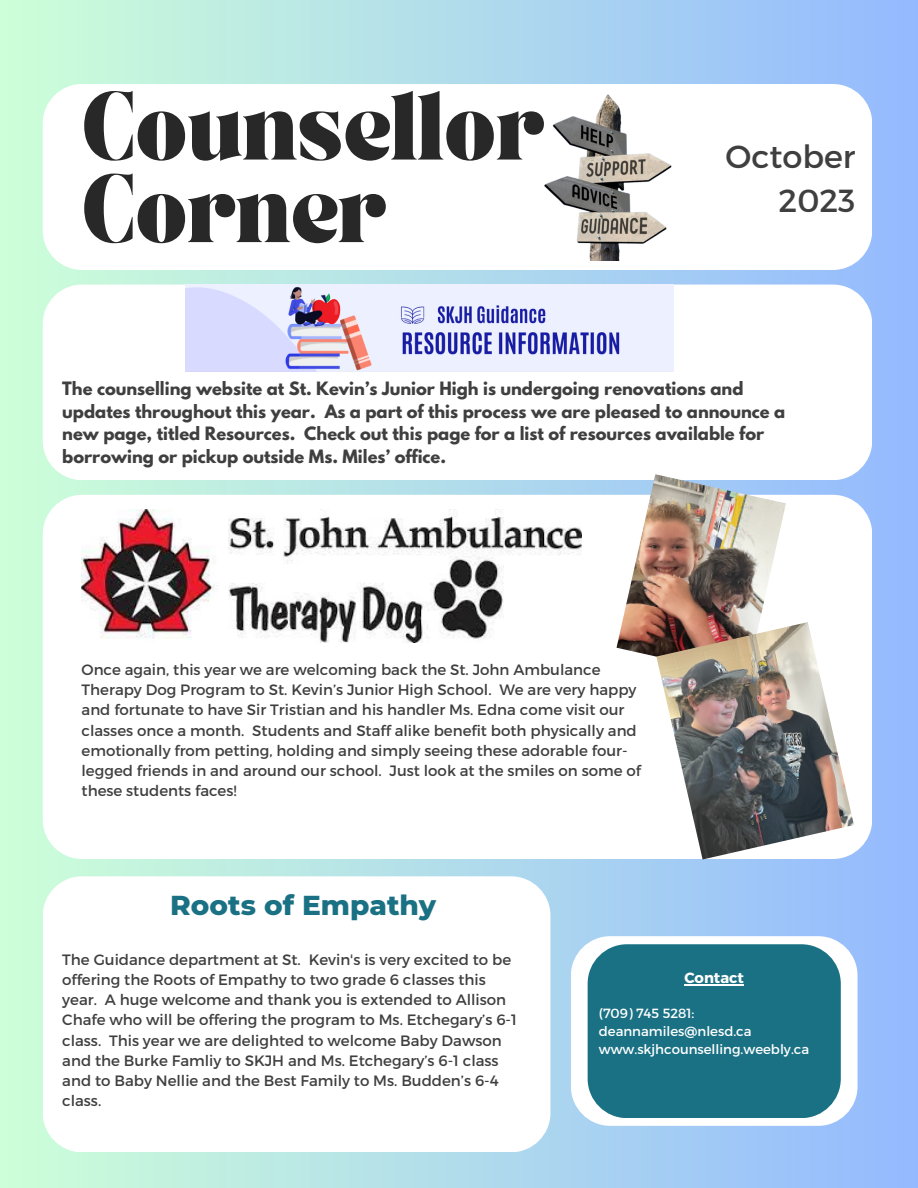
<style>
.page{position:relative;width:918px;height:1188px;background:#fff}
.page>*{position:absolute;margin:0;border:0;box-sizing:border-box;transform-origin:0 0}
.t1{font:700 59.1px/82.5px "TANASHFORD";color:#292828}
.t2{font:31.95px "Montserrat";color:#403f3f}
.t3{font:800 27.9px "Montserrat";color:#1a7184}
.t4{font:700 16.35px/22.5px "League Spartan";color:#403f3f}
.t5{font:15px/20.2px "Montserrat";color:#403f3f}
.t6{font:700 14.85px "Montserrat";color:#fff}
.t7{font:13.35px "Montserrat";color:#fff}
</style>
<div class="page">
<div style="left:0;top:0;width:918px;height:1188px;background:linear-gradient(to right,#ceffd8,#95baff)"></div>
<div style="left:43px;top:84px;width:829px;height:186px;background:#fff;border-radius:39px"></div>
<div style="left:43px;top:285px;width:829px;height:195px;background:#fff;border-radius:39px"></div>
<div style="left:43px;top:495px;width:829px;height:364px;background:#fff;border-radius:39px"></div>
<div style="left:571px;top:936px;width:287px;height:190px;background:#fff;border-radius:39px"></div>
<div style="left:588px;top:944px;width:253px;height:174px;background:#1a7184;border-radius:39px"></div>
<div style="left:43px;top:876px;width:507px;height:276px;background:#fff;border-radius:39px"></div>
<img style="left:544px;top:94px;width:128px;height:167px">
<img style="left:185px;top:285px;width:489px;height:86px">
<img style="left:82px;top:510px;width:499px;height:132px">
<img style="left:617px;top:474px;width:169px;height:183px">
<img style="left:656px;top:622px;width:198px;height:237px">
<hr style="left:684px;top:984px;width:60px;height:1px;background:#fff">
<p class="t1" style="left:82px;top:94px;width:464px">Counsellor<br>Corner</p>
<p class="t2" style="left:725px;top:136px;width:131px">October</p>
<p class="t2" style="left:779px;top:180px;width:78px">2023</p>
<p class="t4" style="left:62px;top:380px;width:724px">The counselling website at St. Kevin’s Junior High is undergoing renovations and updates throughout this year. As a part of this process we are pleased to announce a new page, titled Resources. Check out this page for a list of resources available for borrowing or pickup outside Ms. Miles’ office.</p>
<p class="t5" style="left:82px;top:659px;width:561px">Once again, this year we are welcoming back the St. John Ambulance Therapy Dog Program to St. Kevin’s Junior High School. We are very happy and fortunate to have Sir Tristian and his handler Ms. Edna come visit our classes once a month. Students and Staff alike benefit both physically and emotionally from petting, holding and simply seeing these adorable four&shy;legged friends in and around our school. Just look at the smiles on some of these students faces!</p>
<p class="t3" style="left:170px;top:888px;width:267px">Roots of Empathy</p>
<p class="t5" style="left:62px;top:948px;width:456px">The Guidance department at St. Kevin's is very excited to be offering the Roots of Empathy to two grade 6 classes this year. A huge welcome and thank you is extended to Allison Chafe who will be offering the program to Ms. Etchegary’s 6-1 class. This year we are delighted to welcome Baby Dawson and the Burke Famliy to SKJH and Ms. Etchegary’s 6-1 class and to Baby Nellie and the Best Family to Ms. Budden’s 6-4 class.</p>
<p class="t6" style="left:684px;top:968px;width:61px">Contact</p>
<p class="t7" style="left:599px;top:1005px;width:97px">(709) 745 5281:</p>
<p class="t7" style="left:599px;top:1023px;width:154px">deannamiles@nlesd.ca</p>
<p class="t7" style="left:599px;top:1040px;width:212px">www.skjhcounselling.weebly.ca</p>
</div>
